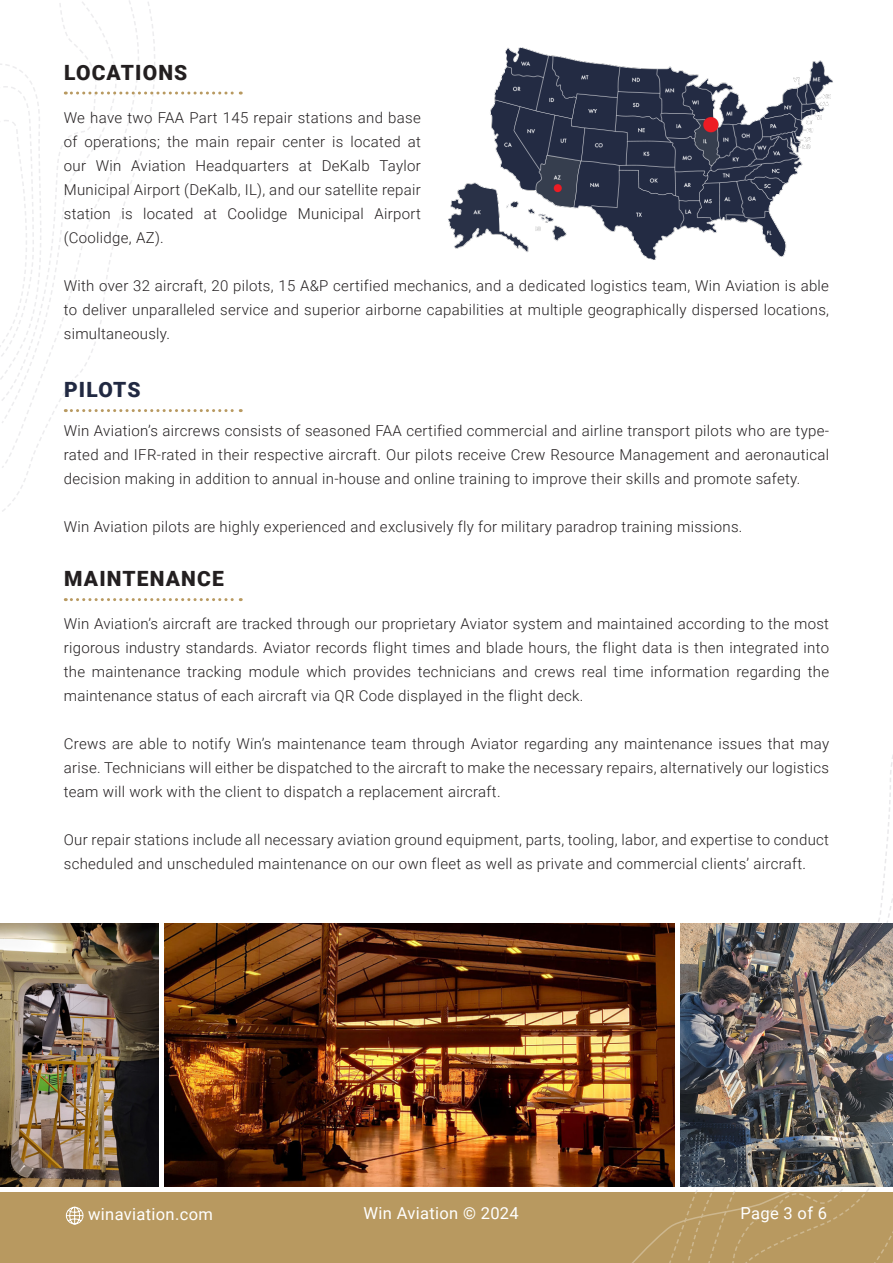
<style>
.page{position:relative;width:893px;height:1263px;background:#fff}
.page>*{position:absolute;margin:0;border:0;box-sizing:border-box;transform-origin:0 0}
.t1{font:900 21px "Roboto";letter-spacing:.055em;color:#231f20}
.t2{font:900 21px "Roboto";letter-spacing:.05em;color:#212942}
.t3{font:16.5px "Roboto";letter-spacing:.02em;color:#fff}
.bullet_1{font:300 15px/24px "Roboto";letter-spacing:.02em;color:#231f20;text-align:justify}
</style>
<div class="page">
<svg style="left:0;top:0;width:241px;height:512px"></svg>
<svg style="left:65px;top:598px;width:176px;height:3px"></svg>
<div style="left:0;top:1193px;width:893px;height:70px;background:#b89960"></div>
<svg style="left:615px;top:785px;width:278px;height:478px"></svg>
<img style="left:448px;top:47px;width:385px;height:213px">
<img style="left:164px;top:923px;width:510px;height:263px">
<img style="left:681px;top:923px;width:212px;height:263px">
<img style="left:0;top:923px;width:158px;height:263px">
<svg style="left:65px;top:1206px;width:19px;height:19px"></svg>
<p class="t1" style="left:64px;top:57px;width:125px">LOCATIONS</p>
<p class="bullet_1" style="left:64px;top:105px;width:359px">We have two FAA Part 145 repair stations and base of operations; the main repair center is located at our Win Aviation Headquarters at DeKalb Taylor Municipal Airport (DeKalb, IL), and our satellite repair station is located at Coolidge Municipal Airport (Coolidge, AZ).</p>
<p class="bullet_1" style="left:64px;top:273px;width:767px">With over 32 aircraft, 20 pilots, 15 A&amp;P certified mechanics, and a dedicated logistics team, Win Aviation is able to deliver unparalleled service and superior airborne capabilities at multiple geographically dispersed locations, simultaneously.</p>
<p class="t2" style="left:64px;top:375px;width:78px">PILOTS</p>
<p class="bullet_1" style="left:64px;top:418px;width:767px">Win Aviation’s aircrews consists of seasoned FAA certified commercial and airline transport pilots who are type&shy;rated and IFR-rated in their respective aircraft. Our pilots receive Crew Resource Management and aeronautical decision making in addition to annual in-house and online training to improve their skills and promote safety.</p>
<p class="bullet_1" style="left:64px;top:514px;width:680px">Win Aviation pilots are highly experienced and exclusively fly for military paradrop training missions.</p>
<p class="t1" style="left:64px;top:564px;width:161px">MAINTENANCE</p>
<p class="bullet_1" style="left:64px;top:611px;width:767px">Win Aviation’s aircraft are tracked through our proprietary Aviator system and maintained according to the most rigorous industry standards. Aviator records flight times and blade hours, the flight data is then integrated into the maintenance tracking module which provides technicians and crews real time information regarding the maintenance status of each aircraft via QR Code displayed in the flight deck.</p>
<p class="bullet_1" style="left:64px;top:731px;width:767px">Crews are able to notify Win’s maintenance team through Aviator regarding any maintenance issues that may arise. Technicians will either be dispatched to the aircraft to make the necessary repairs, alternatively our logistics team will work with the client to dispatch a replacement aircraft.</p>
<p class="bullet_1" style="left:64px;top:827px;width:767px">Our repair stations include all necessary aviation ground equipment, parts, tooling, labor, and expertise to conduct scheduled and unscheduled maintenance on our own fleet as well as private and commercial clients’ aircraft.</p>
<p class="t3" style="left:88px;top:1202px;width:126px">winaviation.com</p>
<p class="t3" style="left:364px;top:1202px;width:157px">Win Aviation © 2024</p>
<p class="t3" style="left:740px;top:1202px;width:88px">Page 3 of 6</p>
</div>
